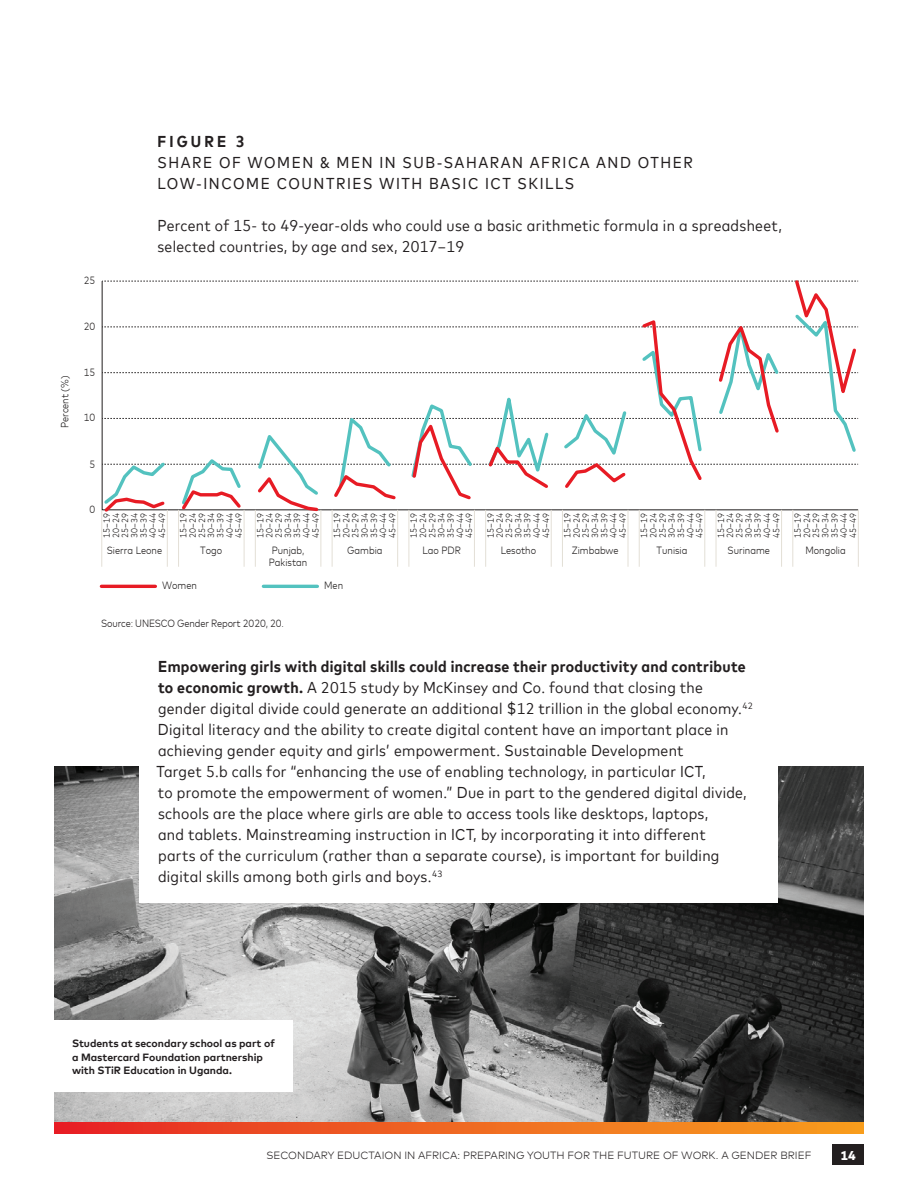
<style>
.page{position:relative;width:918px;height:1188px;background:#fff}
.page>*{position:absolute;margin:0;border:0;box-sizing:border-box;transform-origin:0 0}
.t1{font:15.75px/21px "Mark For MC Nrw";letter-spacing:.02em;color:#231f20}
.t2{font:15.75px/21px "Mark For MC Nrw";letter-spacing:.1em;color:#231f20}
.t3{font:700 15.75px "Mark For MC Nrw";letter-spacing:.2em;color:#231f20}
.t4{font:800 12.75px "Mark Offc For MC";color:#fff}
.t5{font:300 10.5px/12.6px "Mark For MC Nrw";color:#211e1e}
.t6{font:700 10.5px/13.5px "Mark Offc For MC";color:#231f20}
.t7{font:300 10.5px "Mark Offc For MC";color:#231f20}
.t8{font:300 10.5px "Mark For MC Nrw";letter-spacing:-.01em;color:#231f20}
.t9{font:300 9px/18.5px "Mark For MC Nrw";color:#211e1e}
.s1{font-weight:700}
</style>
<div class="page">
<img style="left:54px;top:766px;width:810px;height:356px">
<div style="left:140px;top:735px;width:638px;height:168px;background:#fff"></div>
<hr style="left:263px;top:585px;width:54px;height:3px;background:#53c2bf">
<hr style="left:101px;top:585px;width:54px;height:3px;background:#e71b24">
<hr style="left:102px;top:510px;width:1px;height:57px;background:#e3dfd6">
<hr style="left:167px;top:510px;width:1px;height:57px;background:#e3dfd6">
<hr style="left:178px;top:510px;width:1px;height:57px;background:#e3dfd6">
<hr style="left:244px;top:510px;width:1px;height:57px;background:#e3dfd6">
<hr style="left:255px;top:510px;width:1px;height:57px;background:#e3dfd6">
<hr style="left:321px;top:510px;width:1px;height:57px;background:#e3dfd6">
<hr style="left:332px;top:510px;width:1px;height:57px;background:#e3dfd6">
<hr style="left:397px;top:510px;width:1px;height:57px;background:#e3dfd6">
<hr style="left:409px;top:510px;width:1px;height:57px;background:#e3dfd6">
<hr style="left:474px;top:510px;width:1px;height:57px;background:#e3dfd6">
<hr style="left:485px;top:510px;width:1px;height:57px;background:#e3dfd6">
<hr style="left:551px;top:510px;width:1px;height:57px;background:#e3dfd6">
<hr style="left:562px;top:510px;width:1px;height:57px;background:#e3dfd6">
<hr style="left:628px;top:510px;width:1px;height:57px;background:#e3dfd6">
<hr style="left:639px;top:510px;width:1px;height:57px;background:#e3dfd6">
<hr style="left:705px;top:510px;width:1px;height:57px;background:#e3dfd6">
<hr style="left:716px;top:510px;width:1px;height:57px;background:#e3dfd6">
<hr style="left:781px;top:510px;width:1px;height:57px;background:#e3dfd6">
<hr style="left:793px;top:510px;width:1px;height:57px;background:#e3dfd6">
<hr style="left:858px;top:510px;width:1px;height:57px;background:#e3dfd6">
<svg style="left:101px;top:280px;width:758px;height:235px"></svg>
<div style="left:54px;top:1021px;width:239px;height:71px;background:#fff"></div>
<svg style="left:54px;top:1122px;width:810px;height:12px;background:#ef6421"></svg>
<div style="left:832px;top:1144px;width:32px;height:22px;background:#231f20"></div>
<p class="t5" style="left:84px;top:273px;width:13px">25</p>
<p class="t5" style="left:84px;top:319px;width:13px">20</p>
<p class="t3" style="left:158px;top:130px;width:89px">FIGURE 3</p>
<p class="t2" style="left:158px;top:151px;width:537px">SHARE OF WOMEN &amp; MEN IN SUB-SAHARAN AFRICA AND OTHER<br>LOW-INCOME COUNTRIES WITH BASIC ICT SKILLS</p>
<p class="t1" style="left:158px;top:214px;width:626px">Percent of 15- to 49-year-olds who could use a basic arithmetic formula in a spreadsheet, selected countries, by age and sex, 2017–19</p>
<p class="t5" style="left:58px;top:428px;width:54px;rotate:-90deg">Percent (%)</p>
<p class="t5" style="left:84px;top:366px;width:13px">15</p>
<p class="t5" style="left:84px;top:411px;width:13px">10</p>
<p class="t5" style="left:90px;top:457px;width:7px">5</p>
<p class="t5" style="left:90px;top:502px;width:7px">0</p>
<p class="t9" style="left:101px;top:538px;width:26px;line-height:9.1px;rotate:-90deg">15–19<br>20–24</p>
<p class="t9" style="left:124px;top:538px;width:26px;rotate:-90deg">30–34<br>40–44</p>
<p class="t9" style="left:115px;top:538px;width:26px;text-align:justify;rotate:-90deg">25–29<br>35–39<br>45–49</p>
<p class="t5" style="left:107px;top:543px;width:57px">Sierra Leone</p>
<p class="t9" style="left:178px;top:538px;width:26px;line-height:9.1px;rotate:-90deg">15–19<br>20–24</p>
<p class="t9" style="left:201px;top:538px;width:26px;rotate:-90deg">30–34<br>40–44</p>
<p class="t9" style="left:192px;top:538px;width:26px;text-align:justify;rotate:-90deg">25–29<br>35–39<br>45–49</p>
<p class="t5" style="left:200px;top:543px;width:24px">Togo</p>
<p class="t9" style="left:255px;top:538px;width:26px;line-height:9.1px;rotate:-90deg">15–19<br>20–24</p>
<p class="t9" style="left:278px;top:538px;width:26px;rotate:-90deg">30–34<br>40–44</p>
<p class="t9" style="left:269px;top:538px;width:26px;text-align:justify;rotate:-90deg">25–29<br>35–39<br>45–49</p>
<p class="t5" style="left:269px;top:543px;width:40px">Punjab,<br>Pakistan</p>
<p class="t9" style="left:332px;top:538px;width:26px;line-height:9.1px;rotate:-90deg">15–19<br>20–24</p>
<p class="t9" style="left:355px;top:538px;width:26px;rotate:-90deg">30–34<br>40–44</p>
<p class="t9" style="left:346px;top:538px;width:26px;text-align:justify;rotate:-90deg">25–29<br>35–39<br>45–49</p>
<p class="t5" style="left:347px;top:543px;width:37px">Gambia</p>
<p class="t9" style="left:409px;top:538px;width:26px;line-height:9.1px;rotate:-90deg">15–19<br>20–24</p>
<p class="t9" style="left:432px;top:538px;width:26px;rotate:-90deg">30–34<br>40–44</p>
<p class="t9" style="left:422px;top:538px;width:26px;text-align:justify;rotate:-90deg">25–29<br>35–39<br>45–49</p>
<p class="t5" style="left:423px;top:543px;width:40px">Lao PDR</p>
<p class="t9" style="left:485px;top:538px;width:26px;line-height:9.1px;rotate:-90deg">15–19<br>20–24</p>
<p class="t9" style="left:508px;top:538px;width:26px;rotate:-90deg">30–34<br>40–44</p>
<p class="t9" style="left:499px;top:538px;width:26px;text-align:justify;rotate:-90deg">25–29<br>35–39<br>45–49</p>
<p class="t5" style="left:501px;top:543px;width:37px">Lesotho</p>
<p class="t9" style="left:562px;top:538px;width:26px;line-height:9.1px;rotate:-90deg">15–19<br>20–24</p>
<p class="t9" style="left:585px;top:538px;width:26px;rotate:-90deg">30–34<br>40–44</p>
<p class="t9" style="left:576px;top:538px;width:26px;text-align:justify;rotate:-90deg">25–29<br>35–39<br>45–49</p>
<p class="t5" style="left:572px;top:543px;width:49px">Zimbabwe</p>
<p class="t9" style="left:639px;top:538px;width:26px;line-height:9.1px;rotate:-90deg">15–19<br>20–24</p>
<p class="t9" style="left:662px;top:538px;width:26px;rotate:-90deg">30–34<br>40–44</p>
<p class="t9" style="left:653px;top:538px;width:26px;text-align:justify;rotate:-90deg">25–29<br>35–39<br>45–49</p>
<p class="t5" style="left:657px;top:543px;width:32px">Tunisia</p>
<p class="t9" style="left:716px;top:538px;width:26px;line-height:9.1px;rotate:-90deg">15–19<br>20–24</p>
<p class="t9" style="left:739px;top:538px;width:26px;rotate:-90deg">30–34<br>40–44</p>
<p class="t9" style="left:729px;top:538px;width:26px;text-align:justify;rotate:-90deg">25–29<br>35–39<br>45–49</p>
<p class="t5" style="left:728px;top:543px;width:44px">Suriname</p>
<p class="t5" style="left:162px;top:579px;width:36px">Women</p>
<p class="t5" style="left:324px;top:579px;width:21px">Men</p>
<p class="t8" style="left:101px;top:615px;width:184px">Source: UNESCO Gender Report 2020, 20.</p>
<p class="t1" style="left:157px;top:655px;width:598px"><span class="s1">Empowering girls with digital skills could increase their productivity and contribute to economic growth.</span> A 2015 study by McKinsey and Co. found that closing the gender digital divide could generate an additional $12 trillion in the global economy.<sup>42<br></sup>Digital literacy and the ability to create digital content have an important place in achieving gender equity and girls’ empowerment. Sustainable Development<br>Target 5.b calls for “enhancing the use of enabling technology, in particular ICT,<br>to promote the empowerment of women.” Due in part to the gendered digital divide, schools are the place where girls are able to access tools like desktops, laptops,<br>and tablets. Mainstreaming instruction in ICT, by incorporating it into different<br>parts of the curriculum (rather than a separate course), is important for building digital skills among both girls and boys.<sup>43</sup></p>
<p class="t9" style="left:792px;top:538px;width:26px;line-height:9.1px;rotate:-90deg">15–19<br>20–24</p>
<p class="t9" style="left:815px;top:538px;width:26px;rotate:-90deg">30–34<br>40–44</p>
<p class="t9" style="left:806px;top:538px;width:26px;text-align:justify;rotate:-90deg">25–29<br>35–39<br>45–49</p>
<p class="t5" style="left:805px;top:543px;width:42px">Mongolia</p>
<p class="t6" style="left:72px;top:1036px;width:204px">Students at secondary school as part of a Mastercard Foundation partnership with STiR Education in Uganda.</p>
<p class="t7" style="left:266px;top:1148px;width:547px">SECONDARY EDUCTAION IN AFRICA: PREPARING YOUTH FOR THE FUTURE OF WORK. A GENDER BRIEF</p>
<p class="t4" style="left:841px;top:1146px;width:17px">14</p>
</div>
